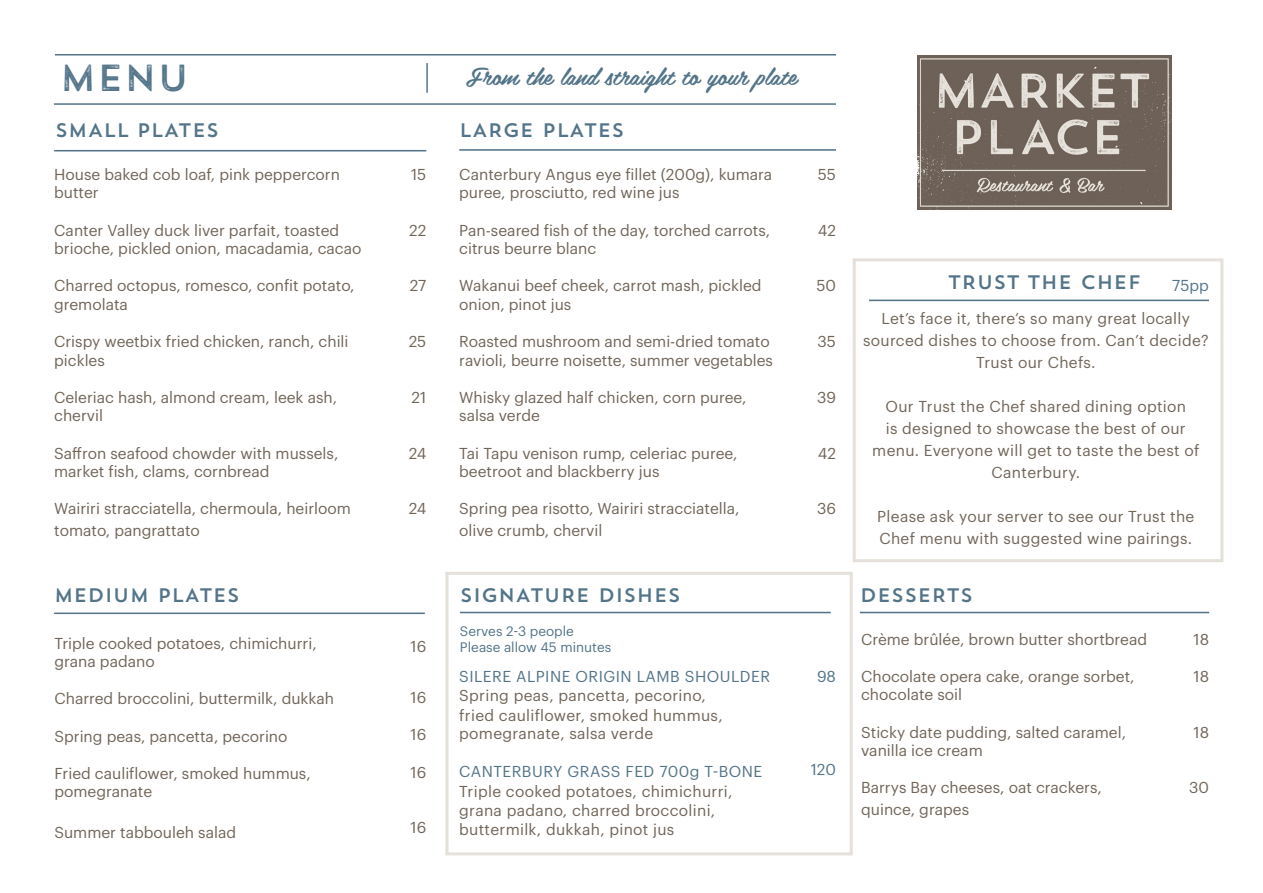
<style>
.page{position:relative;width:1263px;height:893px;background:#fff}
.page>*{position:absolute;margin:0;border:0;box-sizing:border-box;transform-origin:0 0}
.t1{font:37.5px "Trend Rough Sans W00 One";color:#537489}
.t2{font:24px "Belinda";color:#537489}
.t3{font:19.5px "Trend Sans One";color:#537489}
.t4{font:15.45px/18.6px "Graphik";color:#716558}
.t5{font:15.45px/22px "Graphik";letter-spacing:.02em;color:#716558}
.t6{font:15.45px "Graphik";letter-spacing:.03em;color:#537489}
.t7{font:13.5px "Graphik";color:#537489}
</style>
<div class="page">
<div style="left:445px;top:572px;width:408px;height:283px;border:3px solid #e5e0d9"></div>
<hr style="left:54px;top:150px;width:372px;height:1px;background:#537489">
<hr style="left:459px;top:149px;width:377px;height:2px;background:#537489">
<hr style="left:54px;top:612px;width:371px;height:2px;background:#537489">
<hr style="left:460px;top:612px;width:371px;height:1px;background:#537489">
<hr style="left:860px;top:612px;width:349px;height:1px;background:#537489">
<img style="left:917px;top:56px;width:254px;height:153px">
<hr style="left:869px;top:300px;width:340px;height:1px;background:#537489">
<hr style="left:55px;top:54px;width:781px;height:2px;background:#537489">
<hr style="left:426px;top:63px;width:2px;height:30px;background:#537489">
<hr style="left:54px;top:103px;width:782px;height:2px;background:#537489">
<div style="left:853px;top:258px;width:370px;height:304px;border:3px solid #e5e0d9"></div>
<p class="t1" style="left:59px;top:54px;width:132px">MENU</p>
<p class="t2" style="left:466px;top:56px;width:332px">From the land straight to your plate</p>
<p class="t3" style="left:55px;top:117px;width:165px">smALL PLATES</p>
<p class="t4" style="left:54px;top:164px;width:287px">House baked cob loaf, pink peppercorn butter</p>
<p class="t4" style="left:54px;top:219px;width:309px">Canter Valley duck liver parfait, toasted brioche, pickled onion, macadamia, cacao</p>
<p class="t4" style="left:54px;top:275px;width:302px">Charred octopus, romesco, confit potato, gremolata</p>
<p class="t4" style="left:54px;top:331px;width:296px">Crispy weetbix fried chicken, ranch, chili pickles</p>
<p class="t4" style="left:54px;top:387px;width:284px">Celeriac hash, almond cream, leek ash, chervil</p>
<p class="t4" style="left:54px;top:442px;width:286px">Saffron seafood chowder with mussels, market fish, clams, cornbread</p>
<p class="t4" style="left:54px;top:497px;width:298px;line-height:21.8px">Wairiri stracciatella, chermoula, heirloom tomato, pangrattato</p>
<p class="t3" style="left:459px;top:117px;width:167px">LARGE PLATES</p>
<p class="t4" style="left:411px;top:164px;width:17px">15</p>
<p class="t4" style="left:409px;top:219px;width:19px">22</p>
<p class="t4" style="left:410px;top:275px;width:18px">27</p>
<p class="t4" style="left:409px;top:331px;width:19px">25</p>
<p class="t4" style="left:412px;top:387px;width:16px">21</p>
<p class="t4" style="left:409px;top:442px;width:19px">24</p>
<p class="t4" style="left:409px;top:498px;width:19px">24</p>
<p class="t4" style="left:459px;top:164px;width:314px">Canterbury Angus eye fillet (200g), kumara puree, prosciutto, red wine jus</p>
<p class="t4" style="left:459px;top:219px;width:312px">Pan-seared fish of the day, torched carrots, citrus beurre blanc</p>
<p class="t4" style="left:459px;top:275px;width:304px">Wakanui beef cheek, carrot mash, pickled onion, pinot jus</p>
<p class="t4" style="left:459px;top:331px;width:315px">Roasted mushroom and semi-dried tomato ravioli, beurre noisette, summer vegetables</p>
<p class="t4" style="left:459px;top:387px;width:289px">Whisky glazed half chicken, corn puree, salsa verde</p>
<p class="t4" style="left:459px;top:442px;width:280px">Tai Tapu venison rump, celeriac puree, beetroot and blackberry jus</p>
<p class="t4" style="left:459px;top:497px;width:282px;line-height:21.8px">Spring pea risotto, Wairiri stracciatella, olive crumb, chervil</p>
<p class="t4" style="left:818px;top:164px;width:20px">55</p>
<p class="t4" style="left:818px;top:219px;width:20px">42</p>
<p class="t4" style="left:816px;top:275px;width:21px">50</p>
<p class="t4" style="left:817px;top:331px;width:20px">35</p>
<p class="t4" style="left:817px;top:387px;width:20px">39</p>
<p class="t4" style="left:818px;top:442px;width:20px">42</p>
<p class="t4" style="left:817px;top:498px;width:20px">36</p>
<p class="t3" style="left:54px;top:583px;width:187px">MEDIUM PLATES</p>
<p class="t4" style="left:54px;top:632px;width:264px">Triple cooked potatoes, chimichurri, grana padano</p>
<p class="t4" style="left:54px;top:688px;width:281px">Charred broccolini, buttermilk, dukkah</p>
<p class="t4" style="left:54px;top:725px;width:235px">Spring peas, pancetta, pecorino</p>
<p class="t4" style="left:54px;top:762px;width:258px">Fried cauliflower, smoked hummus, pomegranate</p>
<p class="t4" style="left:54px;top:821px;width:183px">Summer tabbouleh salad</p>
<p class="t4" style="left:411px;top:635px;width:17px">16</p>
<p class="t4" style="left:411px;top:687px;width:17px">16</p>
<p class="t4" style="left:411px;top:724px;width:17px">16</p>
<p class="t4" style="left:411px;top:761px;width:17px">16</p>
<p class="t4" style="left:411px;top:817px;width:17px">16</p>
<p class="t3" style="left:460px;top:583px;width:222px">SIGNATURE DISHES</p>
<p class="t7" style="left:460px;top:620px;width:115px">Serves 2-3 people</p>
<p class="t7" style="left:460px;top:637px;width:153px">Please allow 45 minutes</p>
<p class="t6" style="left:459px;top:664px;width:312px">SILERE ALPINE ORIGIN LAMB SHOULDER</p>
<p class="t5" style="left:459px;top:685px;width:265px;line-height:19px">Spring peas, pancetta, pecorino, fried cauliflower, smoked hummus, pomegranate, salsa verde</p>
<p class="t6" style="left:459px;top:760px;width:305px">CANTERBURY GRASS FED 700g T-BONE</p>
<p class="t5" style="left:459px;top:780px;width:275px;line-height:19px">Triple cooked potatoes, chimichurri, grana padano, charred broccolini, buttermilk, dukkah, pinot jus</p>
<p class="t6" style="left:817px;top:664px;width:20px">98</p>
<p class="t6" style="left:811px;top:757px;width:27px">120</p>
<p class="t3" style="left:948px;top:269px;width:195px">TRUST THE CHEF</p>
<p class="t5" style="left:863px;top:306px;width:347px;text-align:center">Let’s face it, there’s so many great locally sourced dishes to choose from. Can’t decide?<br>Trust our Chefs.</p>
<p class="t5" style="left:872px;top:394px;width:329px;text-align:center">Our Trust the Chef shared dining option<br>is designed to showcase the best of our menu. Everyone will get to taste the best of Canterbury.</p>
<p class="t5" style="left:877px;top:504px;width:319px">Please ask your server to see our Trust the<br>Chef menu with suggested wine pairings.</p>
<p class="t6" style="left:1172px;top:273px;width:38px">75pp</p>
<p class="t3" style="left:860px;top:583px;width:115px">DESSERTS</p>
<p class="t4" style="left:861px;top:628px;width:287px">Crème brûlée, brown butter shortbread</p>
<p class="t4" style="left:861px;top:666px;width:275px">Chocolate opera cake, orange sorbet, chocolate soil</p>
<p class="t4" style="left:861px;top:721px;width:266px">Sticky date pudding, salted caramel, vanilla ice cream</p>
<p class="t4" style="left:861px;top:776px;width:242px;line-height:21.8px">Barrys Bay cheeses, oat crackers, quince, grapes</p>
<p class="t4" style="left:1193px;top:628px;width:17px">18</p>
<p class="t4" style="left:1193px;top:666px;width:17px">18</p>
<p class="t4" style="left:1193px;top:721px;width:17px">18</p>
<p class="t4" style="left:1189px;top:777px;width:21px">30</p>
</div>
